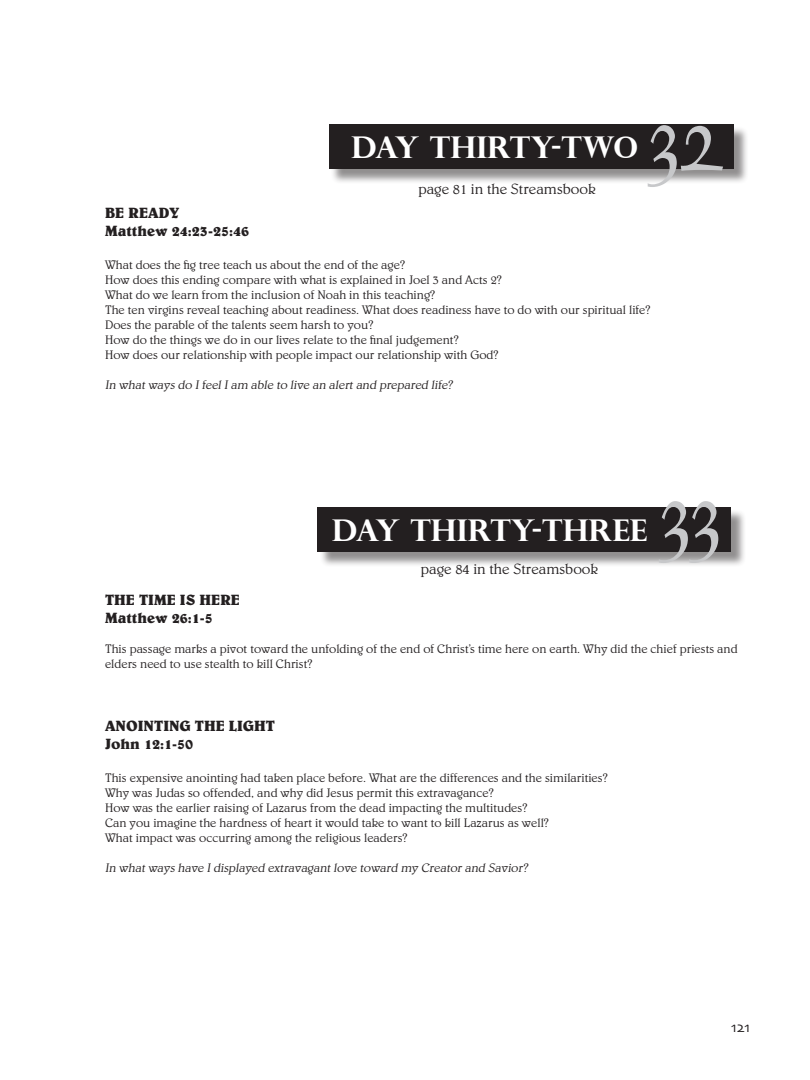
<style>
.page{position:relative;width:810px;height:1080px;background:#fff}
.page>*{position:absolute;margin:0;border:0;box-sizing:border-box;transform-origin:0 0}
.t1{font:90px "Dauphin Plain";color:#c7c8ca}
.t2{font:700 30px "Perpetua Titling";color:#fff}
.t3{font:700 15px "Belwe";color:#231f20}
.t4{font:300 15px "Belwe";color:#231f20}
.t5{font:15px "Skia";color:#231f20}
.t6{font:300 12.5px/15px "Belwe";color:#231f20}
</style>
<div class="page">
<div style="left:331px;top:126px;width:418px;height:58px;background:#231f20;opacity:.5"></div>
<div style="left:329px;top:124px;width:404px;height:45px;background:#231f20"></div>
<div style="left:320px;top:509px;width:426px;height:59px;background:#231f20;opacity:.5"></div>
<div style="left:318px;top:507px;width:413px;height:45px;background:#231f20"></div>
<p class="t2" style="left:351px;top:129px;width:288px">DAY THIRTY-TWO</p>
<p class="t1" style="left:649px;top:86px;width:78px">32</p>
<p class="t4" style="left:418px;top:180px;width:179px">page 81 in the Streamsbook</p>
<p class="t3" style="left:105px;top:204px;width:76px">BE READY</p>
<p class="t3" style="left:105px;top:222px;width:146px">Matthew 24:23-25:46</p>
<p class="t6" style="left:105px;top:258px;width:302px">What does the fig tree teach us about the end of the age?</p>
<p class="t6" style="left:105px;top:273px;width:398px">How does this ending compare with what is explained in Joel 3 and Acts 2?</p>
<p class="t6" style="left:105px;top:288px;width:332px">What do we learn from the inclusion of Noah in this teaching?</p>
<p class="t6" style="left:105px;top:303px;width:547px">The ten virgins reveal teaching about readiness. What does readiness have to do with our spiritual life?</p>
<p class="t6" style="left:105px;top:318px;width:270px">Does the parable of the talents seem harsh to you?</p>
<p class="t6" style="left:105px;top:333px;width:355px">How do the things we do in our lives relate to the final judgement?</p>
<p class="t6" style="left:105px;top:348px;width:395px">How does our relationship with people impact our relationship with God?</p>
<p class="t6" style="left:105px;top:378px;width:351px">In what ways do I feel I am able to live an alert and prepared life?</p>
<p class="t2" style="left:332px;top:512px;width:317px">DAY THIRTY-THREE</p>
<p class="t4" style="left:421px;top:560px;width:179px">page 84 in the Streamsbook</p>
<p class="t1" style="left:660px;top:462px;width:62px">33</p>
<p class="t3" style="left:105px;top:591px;width:137px">THE TIME IS HERE</p>
<p class="t3" style="left:105px;top:609px;width:110px">Matthew 26:1-5</p>
<p class="t6" style="left:105px;top:642px;width:634px">This passage marks a pivot toward the unfolding of the end of Christ’s time here on earth. Why did the chief priests and elders need to use stealth to kill Christ?</p>
<p class="t3" style="left:105px;top:717px;width:172px">ANOINTING THE LIGHT</p>
<p class="t3" style="left:105px;top:735px;width:90px">John 12:1-50</p>
<p class="t6" style="left:105px;top:771px;width:504px">This expensive anointing had taken place before. What are the differences and the similarities?</p>
<p class="t6" style="left:105px;top:786px;width:390px">Why was Judas so offended, and why did Jesus permit this extravagance?</p>
<p class="t6" style="left:105px;top:801px;width:424px">How was the earlier raising of Lazarus from the dead impacting the multitudes?</p>
<p class="t6" style="left:105px;top:816px;width:446px">Can you imagine the hardness of heart it would take to want to kill Lazarus as well?</p>
<p class="t6" style="left:105px;top:831px;width:304px">What impact was occurring among the religious leaders?</p>
<p class="t6" style="left:105px;top:861px;width:426px">In what ways have I displayed extravagant love toward my Creator and Savior?</p>
<p class="t5" style="left:731px;top:1018px;width:21px">121</p>
</div>
